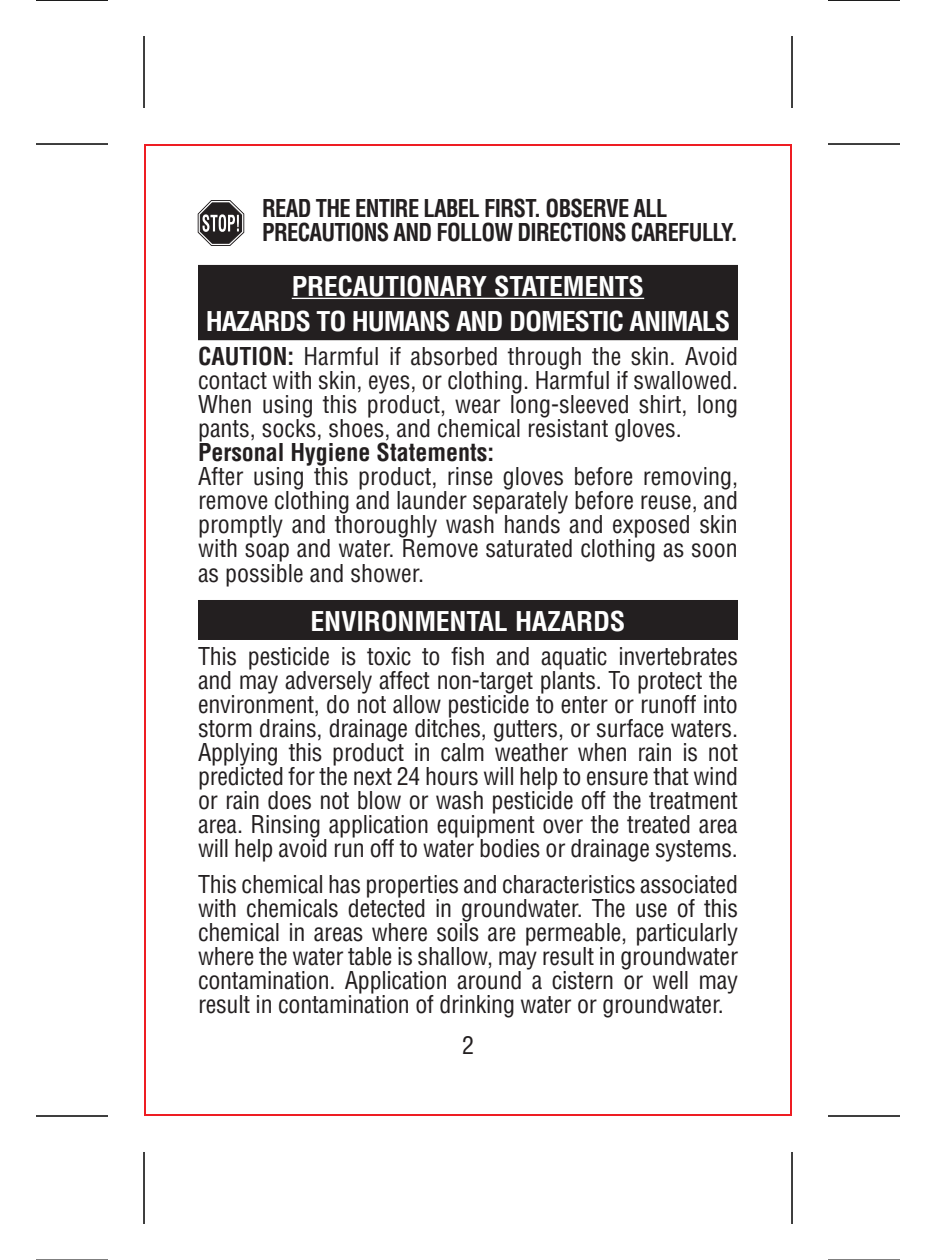
<style>
.page{position:relative;width:936px;height:1260px;background:#fff}
.page>*{position:absolute;margin:0;border:0;box-sizing:border-box;transform-origin:0 0}
.HEADING{font:700 condensed 26.8px "Helvetica LT Std";letter-spacing:-.01em;color:#fff;scale:1.05 1}
.HEADING-2{font:700 condensed 26.8px "Helvetica LT Std";letter-spacing:-.04em;color:#fff;scale:1.05 1}
.body_text_-_end{font:condensed 24px/24px "Helvetica LT Std";letter-spacing:-.01em;color:#231f20;text-align:justify}
.body_text{font:condensed 24px/24.4px "Helvetica LT Std";color:#231f20;text-align:justify}
.body_text-2{font:700 condensed 24px/24px "Helvetica LT Std";letter-spacing:-.03em;color:#231f20;scale:.94 1}
.body_text-3{font:700 condensed 24px "Helvetica LT Std";color:#231f20}
.s1{font-weight:700}
</style>
<div class="page">
<hr style="left:36px;top:1259px;width:72px;height:1px;background:#000">
<hr style="left:828px;top:1259px;width:72px;height:1px;background:#000">
<hr style="left:36px;top:143px;width:72px;height:2px;background:#000">
<hr style="left:36px;top:0;width:72px;height:1px;background:#000">
<hr style="left:828px;top:143px;width:72px;height:2px;background:#000">
<hr style="left:828px;top:0;width:72px;height:1px;background:#000">
<hr style="left:36px;top:1115px;width:72px;height:2px;background:#000">
<hr style="left:828px;top:1115px;width:72px;height:2px;background:#000">
<hr style="left:143px;top:36px;width:2px;height:72px;background:#000">
<hr style="left:791px;top:36px;width:2px;height:72px;background:#000">
<hr style="left:143px;top:1152px;width:2px;height:72px;background:#000">
<hr style="left:791px;top:1152px;width:2px;height:72px;background:#000">
<div style="left:198px;top:265px;width:540px;height:40px;background:#231f20"></div>
<hr style="left:292px;top:298px;width:352px;height:1px;background:#fff">
<div style="left:198px;top:300px;width:540px;height:40px;background:#231f20"></div>
<div style="left:198px;top:600px;width:540px;height:40px;background:#231f20"></div>
<svg style="left:198px;top:200px;width:46px;height:46px"></svg>
<p class="body_text-2" style="left:262px;top:196px;width:508px">READ THE ENTIRE LABEL FIRST. OBSERVE ALL<br>PRECAUTIONS AND FOLLOW DIRECTIONS CAREFULLY.</p>
<p class="HEADING" style="left:292px;top:269px;width:337px">PRECAUTIONARY STATEMENTS</p>
<p class="HEADING-2" style="left:206px;top:304px;width:501px">HAZARDS TO HUMANS AND DOMESTIC ANIMALS</p>
<p class="body_text" style="left:198px;top:344px;width:542px"><span class="s1">CAUTION:</span> Harmful if absorbed through the skin. Avoid contact with skin, eyes, or clothing. Harmful if swallowed.<br>When using this product, wear long-sleeved shirt, long pants, socks, shoes, and chemical resistant gloves.</p>
<p class="body_text-3" style="left:198px;top:438px;width:298px">Personal Hygiene Statements:</p>
<p class="body_text" style="left:198px;top:464px;width:542px">After using this product, rinse gloves before removing, remove clothing and launder separately before reuse, and promptly and thoroughly wash hands and exposed skin with soap and water. Remove saturated clothing as soon as possible and shower.</p>
<p class="HEADING" style="left:311px;top:604px;width:301px">ENVIRONMENTAL HAZARDS</p>
<p class="body_text_-_end" style="left:198px;top:644px;width:542px">This pesticide is toxic to fish and aquatic invertebrates and may adversely affect non-target plants. To protect the environment, do not allow pesticide to enter or runoff into storm drains, drainage ditches, gutters, or surface waters.<br>Applying this product in calm weather when rain is not predicted for the next 24 hours will help to ensure that wind or rain does not blow or wash pesticide off the treatment area. Rinsing application equipment over the treated area will help avoid run off to water bodies or drainage systems.</p>
<p class="body_text_-_end" style="left:198px;top:872px;width:542px">This chemical has properties and characteristics associated with chemicals detected in groundwater. The use of this chemical in areas where soils are permeable, particularly where the water table is shallow, may result in groundwater contamination. Application around a cistern or well may result in contamination of drinking water or groundwater.</p>
<p class="body_text_-_end" style="left:462px;top:1033px;width:13px">2</p>
</div>
